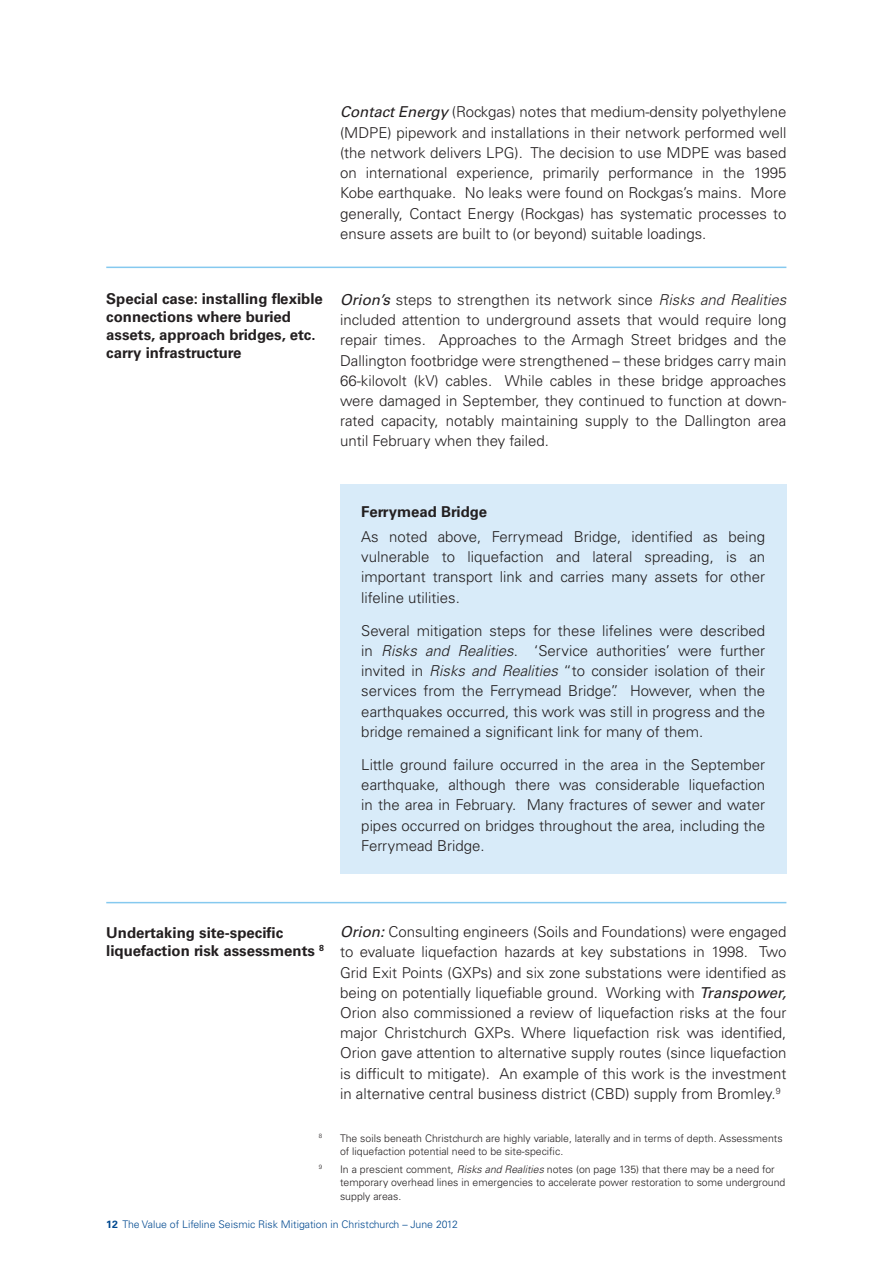
<style>
.page{position:relative;width:893px;height:1263px;background:#fff}
.page>*{position:absolute;margin:0;border:0;box-sizing:border-box;transform-origin:0 0}
.t1{font:300 15px/20.2px "Univers LT Std";color:#231f20;text-align:justify}
.t2{font:700 15px/18px "Univers LT Std";color:#231f20}
.t3{font:300 10.5px/13.5px "Univers LT Std";color:#231f20}
.t4{font:300 10.5px "Univers LT Std";color:#004990}
.t5{font:300 6.15px "Univers LT Std";color:#231f20}
.s1{font-weight:400;font-style:italic}
.s2{font-style:italic}
.s3{font-weight:700}
</style>
<div class="page">
<div style="left:340px;top:484px;width:446px;height:390px;background:#d8ebf9"></div>
<hr style="left:106px;top:267px;width:680px;height:1px;background:#85c9ef">
<hr style="left:106px;top:902px;width:680px;height:1px;background:#85c9ef">
<p class="t1" style="left:340px;top:103px;width:448px"><span class="s1">Contact Energy</span> (Rockgas) notes that medium-density polyethylene (MDPE) pipework and installations in their network performed well (the network delivers LPG). The decision to use MDPE was based on international experience, primarily performance in the 1995<br>Kobe earthquake. No leaks were found on Rockgas’s mains. More generally, Contact Energy (Rockgas) has systematic processes to ensure assets are built to (or beyond) suitable loadings.</p>
<p class="t2" style="left:106px;top:291px;width:218px">Special case: installing flexible connections where buried assets, approach bridges, etc. carry infrastructure</p>
<p class="t1" style="left:340px;top:290px;width:448px"><span class="s1">Orion’s</span> steps to strengthen its network since <span class="s2">Risks and Realities </span>included attention to underground assets that would require long repair times. Approaches to the Armagh Street bridges and the Dallington footbridge were strengthened – these bridges carry main 66-kilovolt (kV) cables. While cables in these bridge approaches were damaged in September, they continued to function at down&shy;rated capacity, notably maintaining supply to the Dallington area until February when they failed.</p>
<p class="t2" style="left:361px;top:504px;width:127px">Ferrymead Bridge</p>
<p class="t1" style="left:361px;top:527px;width:405px">As noted above, Ferrymead Bridge, identified as being vulnerable to liquefaction and lateral spreading, is an important transport link and carries many assets for other lifeline utilities.</p>
<p class="t1" style="left:361px;top:621px;width:405px">Several mitigation steps for these lifelines were described in <span class="s2">Risks and Realities</span>. ‘Service authorities’ were further invited in <span class="s2">Risks and Realities</span> “to consider isolation of their services from the Ferrymead Bridge”. However, when the earthquakes occurred, this work was still in progress and the bridge remained a significant link for many of them.</p>
<p class="t1" style="left:361px;top:755px;width:405px">Little ground failure occurred in the area in the September earthquake, although there was considerable liquefaction in the area in February. Many fractures of sewer and water pipes occurred on bridges throughout the area, including the Ferrymead Bridge.</p>
<p class="t2" style="left:106px;top:924px;width:219px">Undertaking site-specific liquefaction risk assessments <sup>8</sup></p>
<p class="t1" style="left:340px;top:922px;width:448px"><span class="s1">Orion:</span> Consulting engineers (Soils and Foundations) were engaged to evaluate liquefaction hazards at key substations in 1998. Two Grid Exit Points (GXPs) and six zone substations were identified as being on potentially liquefiable ground. Working with <span class="s1">Transpower, </span>Orion also commissioned a review of liquefaction risks at the four major Christchurch GXPs. Where liquefaction risk was identified, Orion gave attention to alternative supply routes (since liquefaction is difficult to mitigate). An example of this work is the investment in alternative central business district (CBD) supply from Bromley.<sup>9</sup></p>
<p class="t5" style="left:319px;top:1133px;width:5px">8</p>
<p class="t3" style="left:340px;top:1132px;width:444px">The soils beneath Christchurch are highly variable, laterally and in terms of depth. Assessments of liquefaction potential need to be site-specific.</p>
<p class="t5" style="left:319px;top:1165px;width:5px">9</p>
<p class="t3" style="left:340px;top:1163px;width:447px">In a prescient comment, <span class="s2">Risks and Realities</span> notes (on page 135) that there may be a need for temporary overhead lines in emergencies to accelerate power restoration to some underground supply areas.</p>
<p class="t4" style="left:106px;top:1219px;width:353px"><span class="s3">12</span> The Value of Lifeline Seismic Risk Mitigation in Christchurch – June 2012</p>
</div>
